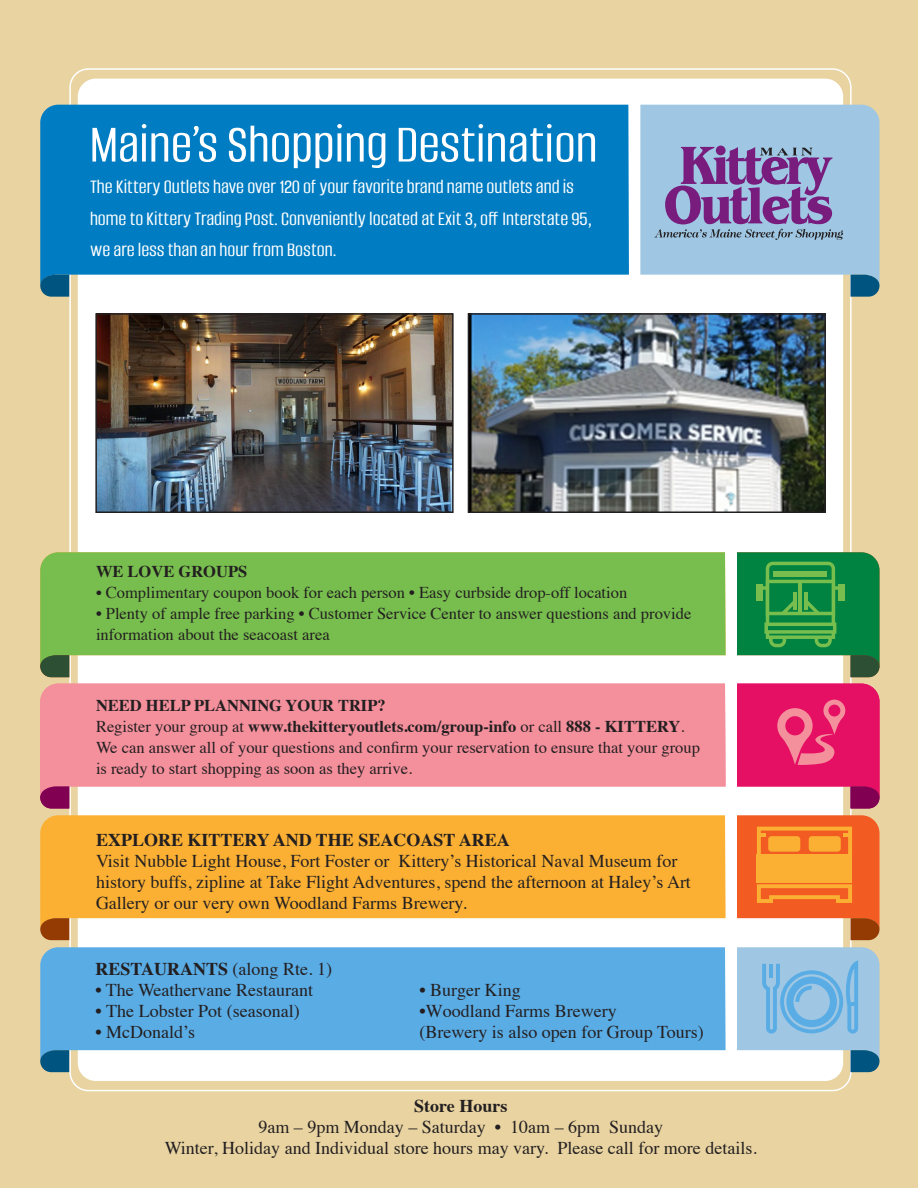
<style>
.page{position:relative;width:918px;height:1188px;background:#e8d3a1}
.page>*{position:absolute;margin:0;border:0;box-sizing:border-box;transform-origin:0 0}
.t1{font:57px "Alumni Sans";color:#fff}
.t2{font:21px/31.5px "Alumni Sans";color:#fff}
.t3{font:18px/21px "Times";color:#231f20}
.t4{font:700 18px "Times";color:#231f20}
.t5{font:16.5px/21px "Times";color:#231f20}
.t6{font:700 16.5px "Times";color:#231f20}
.s1{font-weight:700}
</style>
<div class="page">
<div style="left:78px;top:79px;width:765px;height:1002px;background:#fff;border-radius:18px"></div>
<svg style="left:40px;top:947px;width:686px;height:114px;background:#69b3e7"></svg>
<svg style="left:40px;top:1050px;width:29px;height:22px"></svg>
<svg style="left:737px;top:947px;width:143px;height:125px;background:#9cc6e2"></svg>
<svg style="left:40px;top:815px;width:686px;height:114px;background:#fbb746"></svg>
<svg style="left:40px;top:918px;width:29px;height:22px"></svg>
<svg style="left:737px;top:815px;width:143px;height:125px;background:#f38a44"></svg>
<svg style="left:40px;top:552px;width:686px;height:114px;background:#83c35d"></svg>
<svg style="left:40px;top:655px;width:29px;height:22px"></svg>
<svg style="left:737px;top:552px;width:143px;height:125px;background:#3a9b5b"></svg>
<hr style="left:805px;top:592px;width:3px;height:18px;background:#77be4e">
<svg style="left:40px;top:684px;width:686px;height:114px;background:#f599a5"></svg>
<svg style="left:40px;top:786px;width:29px;height:22px"></svg>
<svg style="left:737px;top:684px;width:143px;height:124px;background:#e63c7c"></svg>
<div style="left:40px;top:105px;width:589px;height:181px;background:#007cc2"></div>
<svg style="left:40px;top:275px;width:29px;height:22px"></svg>
<svg style="left:640px;top:105px;width:240px;height:192px;background:#a0b2d3"></svg>
<img style="left:98px;top:316px;width:353px;height:194px">
<div style="left:95px;top:313px;width:359px;height:200px;border:2px solid #231f20"></div>
<img style="left:471px;top:316px;width:352px;height:194px">
<div style="left:468px;top:313px;width:358px;height:200px;border:2px solid #231f20"></div>
<h1 class="t1" style="left:90px;top:116px;width:509px">Maine’s Shopping Destination</h1>
<p class="t2" style="left:90px;top:172px;width:503px">The Kittery Outlets have over 120 of your favorite brand name outlets and is home to Kittery Trading Post. Conveniently located at Exit 3, off Interstate 95, we are less than an hour from Boston.</p>
<p class="t6" style="left:96px;top:556px;width:153px">WE LOVE GROUPS</p>
<p class="t5" style="left:96px;top:581px;width:533px"><span class="s1">•</span> Complimentary coupon book for each person • Easy curbside drop-off location</p>
<p class="t5" style="left:96px;top:602px;width:597px">• Plenty of ample free parking • Customer Service Center to answer questions and provide information about the seacoast area</p>
<p class="t5" style="left:96px;top:693px;width:606px"><span class="s1">NEED HELP PLANNING YOUR TRIP?<br></span>Register your group at <span class="s1">www.thekitteryoutlets.com/group-info</span> or call <span class="s1">888 - KITTERY</span>.<br>We can answer all of your questions and confirm your reservation to ensure that your group is ready to start shopping as soon as they arrive.</p>
<p class="t4" style="left:96px;top:823px;width:415px">EXPLORE KITTERY AND THE SEACOAST AREA</p>
<p class="t3" style="left:96px;top:849px;width:597px">Visit Nubble Light House, Fort Foster or Kittery’s Historical Naval Museum for history buffs, zipline at Take Flight Adventures, spend the afternoon at Haley’s Art<br>Gallery or our very own Woodland Farms Brewery.</p>
<p class="t3" style="left:95px;top:957px;width:238px"><span class="s1">RESTAURANTS</span> (along Rte. 1)</p>
<p class="t3" style="left:95px;top:978px;width:219px">• The Weathervane Restaurant</p>
<p class="t3" style="left:419px;top:978px;width:103px">• Burger King</p>
<p class="t3" style="left:95px;top:999px;width:206px">• The Lobster Pot (seasonal)</p>
<p class="t3" style="left:419px;top:999px;width:199px">•Woodland Farms Brewery</p>
<p class="t3" style="left:95px;top:1020px;width:101px">• McDonald’s</p>
<p class="t3" style="left:419px;top:1020px;width:286px">(Brewery is also open for Group Tours)</p>
<p class="t4" style="left:414px;top:1089px;width:95px">Store Hours</p>
<p class="t3" style="left:165px;top:1115px;width:594px;text-align:center">9am – 9pm Monday – Saturday • 10am – 6pm Sunday<br>Winter, Holiday and Individual store hours may vary. Please call for more details.</p>
</div>
